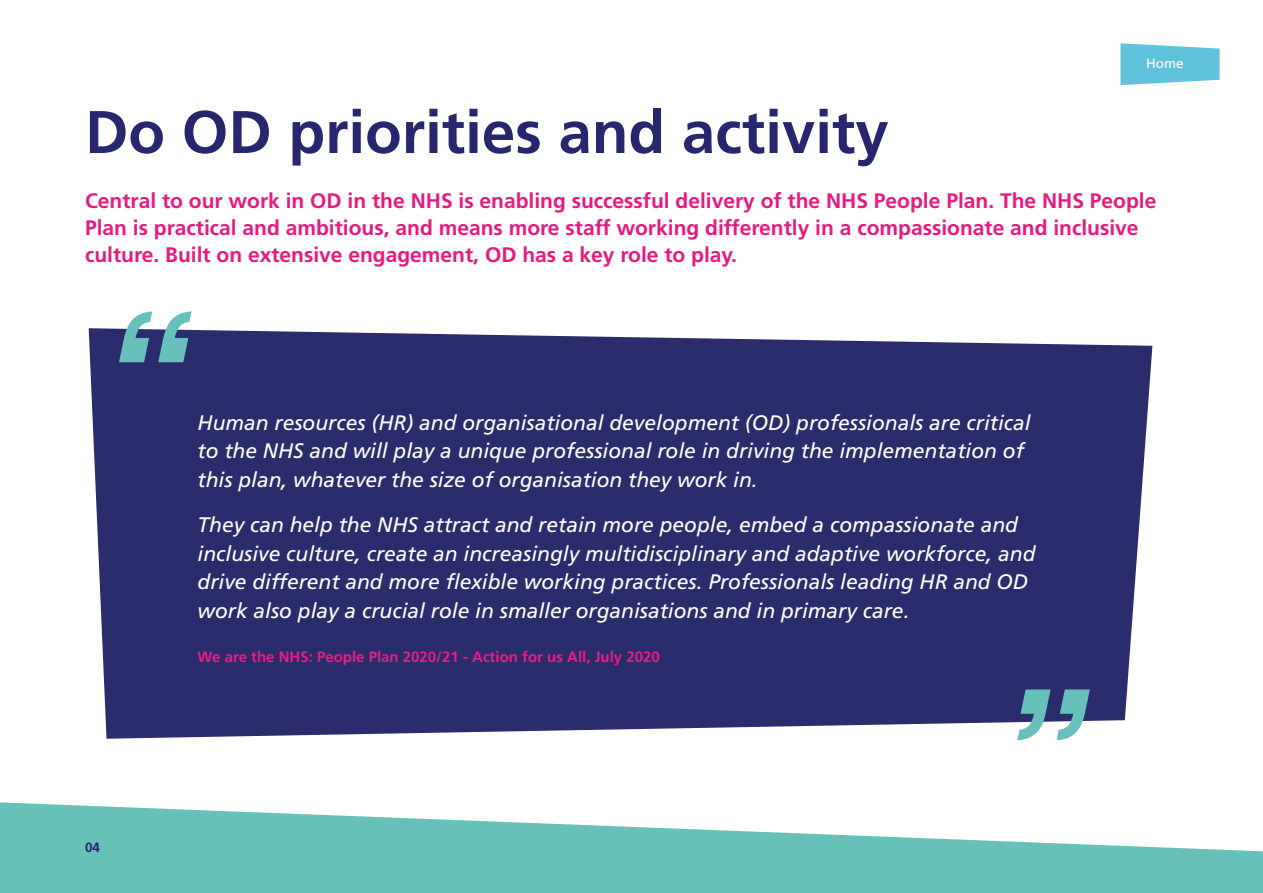
<style>
.page{position:relative;width:1263px;height:893px;background:#fff}
.page>*{position:absolute;margin:0;border:0;box-sizing:border-box;transform-origin:0 0}
.t1{font:italic 500 180px "Helvetica Neue";color:#67c1ba}
.t2{font:700 60px "Frutiger";color:#27276f}
.t3{font:italic 21px/28.5px "Frutiger";color:#fff}
.t4{font:700 21px/27px "Frutiger";color:#e71a80}
.t5{font:700 15px "Frutiger";color:#e71e80}
.t6{font:13.5px "Frutiger";color:#fff}
.t7{font:700 13.5px "Frutiger";color:#27276f}
</style>
<div class="page">
<svg style="left:1120px;top:43px;width:99px;height:42px;background:#76cbdf"></svg>
<svg style="left:0;top:802px;width:1263px;height:91px;fill:#67c1b9"></svg>
<div style="left:89px;top:328px;width:1063px;height:411px;background:#2b2c6c"></div>
<h2 class="t2" style="left:85px;top:97px;width:805px">Do OD priorities and activity</h2>
<p class="t6" style="left:1146px;top:55px;width:39px">Home</p>
<p class="t4" style="left:85px;top:187px;width:1073px">Central to our work in OD in the NHS is enabling successful delivery of the NHS People Plan. The NHS People<br>Plan is practical and ambitious, and means more staff working differently in a compassionate and inclusive culture. Built on extensive engagement, OD has a key role to play.</p>
<h1 class="t1" style="left:101px;top:222px;width:91px">‘‘</h1>
<p class="t3" style="left:198px;top:408px;width:835px">Human resources (HR) and organisational development (OD) professionals are critical to the NHS and will play a unique professional role in driving the implementation of this plan, whatever the size of organisation they work in.</p>
<p class="t3" style="left:198px;top:511px;width:839px">They can help the NHS attract and retain more people, embed a compassionate and inclusive culture, create an increasingly multidisciplinary and adaptive workforce, and drive different and more flexible working practices. Professionals leading HR and OD work also play a crucial role in smaller organisations and in primary care.</p>
<p class="t5" style="left:198px;top:648px;width:464px">We are the NHS: People Plan 2020/21 - Action for us All, July 2020</p>
<p class="t7" style="left:85px;top:840px;width:17px">04</p>
<h1 class="t1" style="left:1001px;top:600px;width:91px">’’</h1>
</div>
